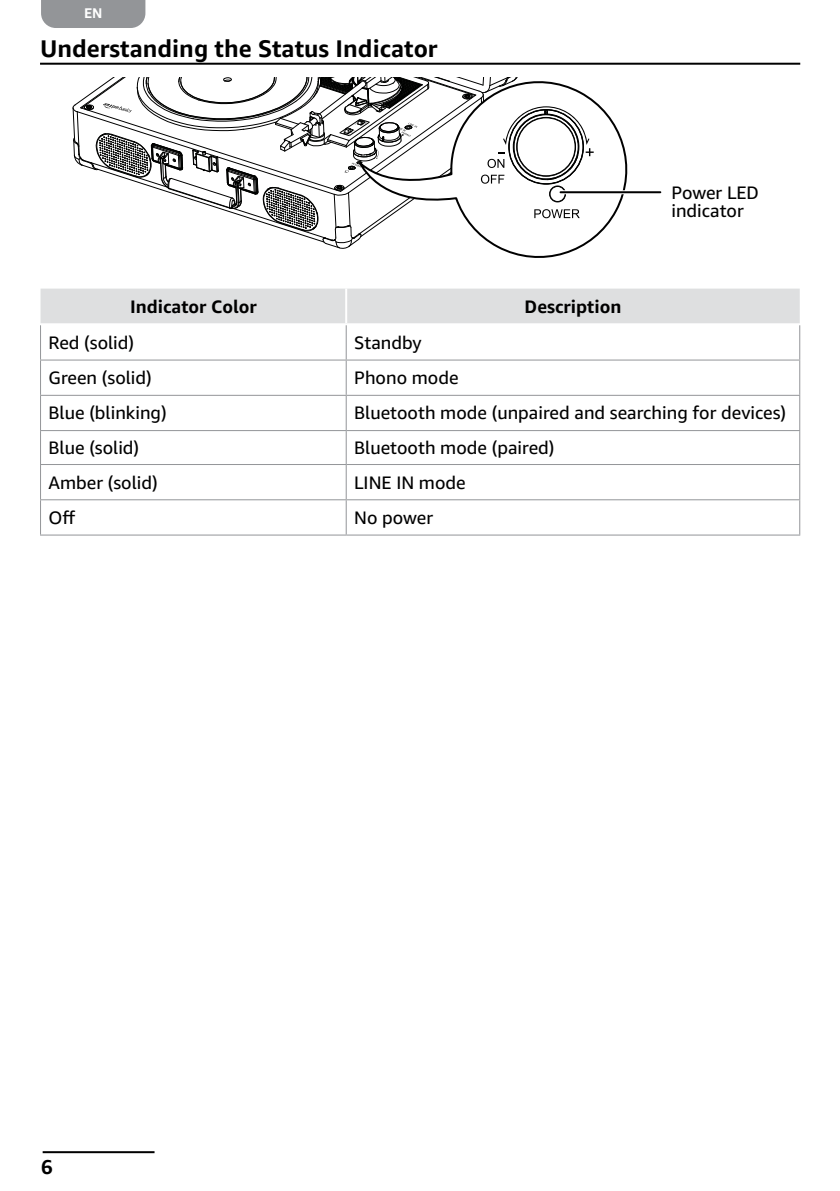
<style>
.page{position:relative;width:840px;height:1191px;background:#fff}
.page>*{position:absolute;margin:0;border:0;box-sizing:border-box;transform-origin:0 0}
.t1{font:700 24px "Amazon Ember";color:#000}
.t2{font:700 20px "Amazon Ember";color:#000}
.t3{font:18px/18px "Amazon Ember";color:#000}
.t4{font:700 18px "Amazon Ember";color:#000}
.t5{font:700 14px "Amazon Ember";color:#fff}
</style>
<div class="page">
<hr style="left:43px;top:1151px;width:111px;height:2px;background:#000">
<div style="left:41px;top:0;width:104px;height:28px;background:#939598"></div>
<hr style="left:40px;top:63px;width:759px;height:2px;background:#000">
<svg style="left:500px;top:99px;width:128px;height:159px"></svg>
<svg style="left:72px;top:78px;width:521px;height:171px"></svg>
<svg style="left:560px;top:190px;width:100px;height:4px"></svg>
<hr style="left:560px;top:191px;width:100px;height:2px;background:#000">
<div style="left:40px;top:288px;width:759px;height:35px;background:#dedfe0"></div>
<svg style="left:41px;top:325px;width:757px;height:209px"></svg>
<hr style="left:345px;top:288px;width:2px;height:35px;background:#fff">
<hr style="left:40px;top:325px;width:1px;height:34px;background:#939598">
<hr style="left:345px;top:325px;width:1px;height:34px;background:#939598">
<hr style="left:798px;top:325px;width:1px;height:34px;background:#939598">
<hr style="left:40px;top:359px;width:306px;height:1px;background:#939598">
<hr style="left:40px;top:360px;width:1px;height:35px;background:#939598">
<hr style="left:346px;top:359px;width:453px;height:1px;background:#939598">
<hr style="left:345px;top:360px;width:1px;height:35px;background:#939598">
<hr style="left:798px;top:360px;width:1px;height:35px;background:#939598">
<hr style="left:40px;top:395px;width:306px;height:1px;background:#939598">
<hr style="left:40px;top:396px;width:1px;height:34px;background:#939598">
<hr style="left:346px;top:395px;width:453px;height:1px;background:#939598">
<hr style="left:345px;top:396px;width:1px;height:34px;background:#939598">
<hr style="left:798px;top:396px;width:1px;height:34px;background:#939598">
<hr style="left:40px;top:430px;width:306px;height:1px;background:#939598">
<hr style="left:40px;top:431px;width:1px;height:33px;background:#939598">
<hr style="left:346px;top:430px;width:453px;height:1px;background:#939598">
<hr style="left:345px;top:431px;width:1px;height:33px;background:#939598">
<hr style="left:798px;top:431px;width:1px;height:33px;background:#939598">
<hr style="left:40px;top:464px;width:306px;height:1px;background:#939598">
<hr style="left:40px;top:465px;width:1px;height:34px;background:#939598">
<hr style="left:346px;top:464px;width:453px;height:1px;background:#939598">
<hr style="left:345px;top:465px;width:1px;height:34px;background:#939598">
<hr style="left:798px;top:465px;width:1px;height:34px;background:#939598">
<hr style="left:40px;top:499px;width:306px;height:1px;background:#939598">
<hr style="left:40px;top:500px;width:1px;height:34px;background:#939598">
<hr style="left:346px;top:499px;width:453px;height:1px;background:#939598">
<hr style="left:345px;top:500px;width:1px;height:34px;background:#939598">
<hr style="left:798px;top:500px;width:1px;height:34px;background:#939598">
<hr style="left:40px;top:534px;width:306px;height:1px;background:#939598">
<hr style="left:346px;top:534px;width:453px;height:1px;background:#939598">
<p class="t5" style="left:84px;top:4px;width:20px">EN</p>
<h1 class="t1" style="left:40px;top:34px;width:399px">Understanding the Status Indicator</h1>
<p class="t3" style="left:671px;top:183px;width:89px">Power LED indicator</p>
<p class="t4" style="left:130px;top:295px;width:128px">Indicator Color</p>
<p class="t4" style="left:524px;top:295px;width:98px">Description</p>
<p class="t3" style="left:48px;top:334px;width:87px">Red (solid)</p>
<p class="t3" style="left:354px;top:334px;width:69px">Standby</p>
<p class="t3" style="left:48px;top:369px;width:105px">Green (solid)</p>
<p class="t3" style="left:354px;top:369px;width:106px">Phono mode</p>
<p class="t3" style="left:48px;top:404px;width:120px">Blue (blinking)</p>
<p class="t3" style="left:354px;top:404px;width:433px">Bluetooth mode (unpaired and searching for devices)</p>
<p class="t3" style="left:48px;top:439px;width:92px">Blue (solid)</p>
<p class="t3" style="left:354px;top:439px;width:202px">Bluetooth mode (paired)</p>
<p class="t3" style="left:48px;top:473px;width:111px">Amber (solid)</p>
<p class="t3" style="left:354px;top:473px;width:113px">LINE IN mode</p>
<p class="t3" style="left:48px;top:509px;width:28px">Off</p>
<p class="t3" style="left:354px;top:509px;width:80px">No power</p>
<p class="t2" style="left:41px;top:1154px;width:13px">6</p>
</div>
